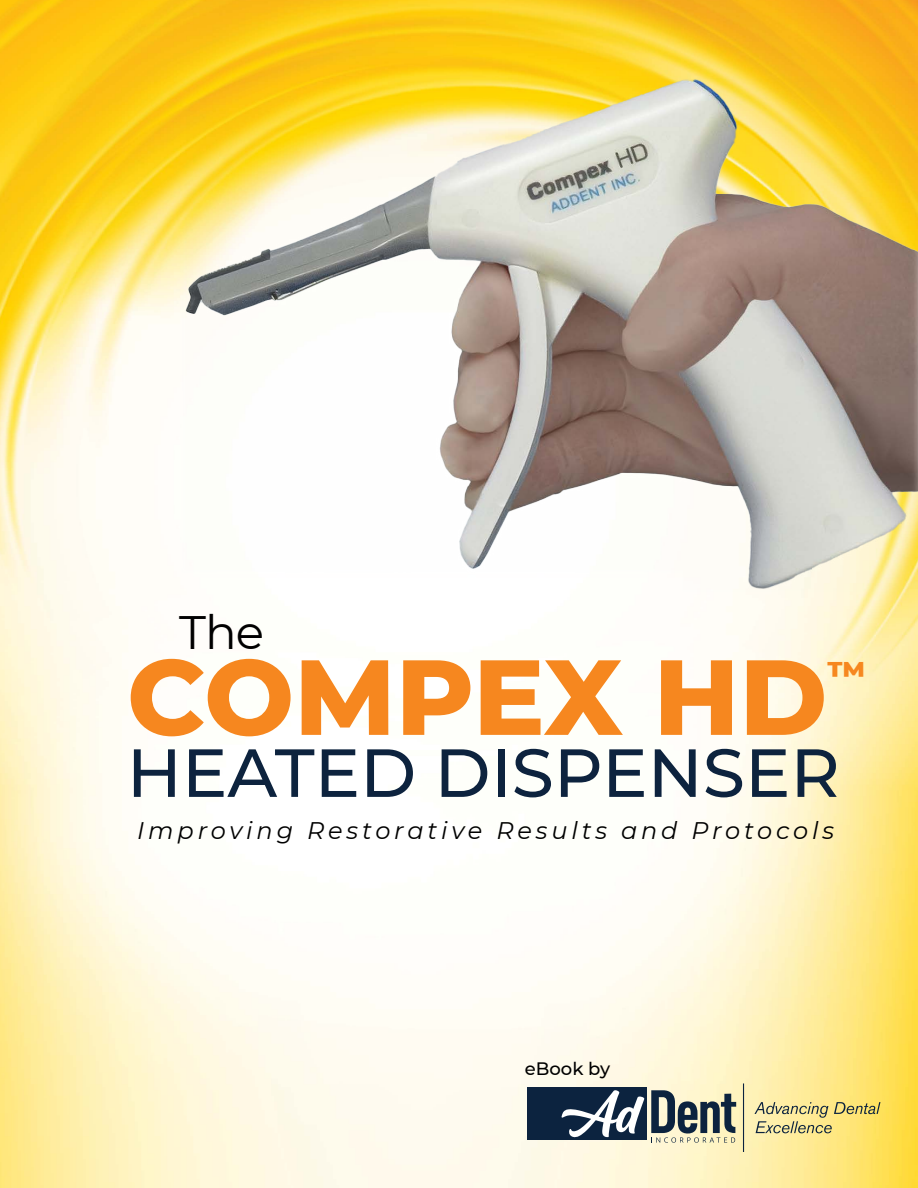
<style>
.page{position:relative;width:918px;height:1188px;background:#fff}
.page>*{position:absolute;margin:0;border:0;box-sizing:border-box;transform-origin:0 0}
.t1{font:800 106.5px "Montserrat";letter-spacing:-.005em;color:#f6871f}
.t2{font:500 67.95px "Montserrat";color:#0d233e}
.t3{font:46.8px "Montserrat";color:#000}
.t4{font:800 36.45px "Montserrat";color:#f6871f}
.t5{font:italic 24px "Montserrat";letter-spacing:.16em;color:#000}
.t6{font:500 18px "Montserrat";color:#000}
</style>
<div class="page">
<img style="left:0;top:0;width:918px;height:1188px">
<svg style="left:754px;top:1102px;width:126px;height:31px;background:#d6c87f"></svg>
<div style="left:527px;top:1087px;width:120px;height:53px;background:#0c233f"></div>
<hr style="left:743px;top:1083px;width:1px;height:68px;background:#0c233f">
<svg style="left:561px;top:1090px;width:83px;height:47px"></svg>
<svg style="left:651px;top:1090px;width:85px;height:53px;background:#91968c"></svg>
<img style="left:130px;top:77px;width:788px;height:553px">
<h3 class="t3" style="left:179px;top:600px;width:87px">The</h3>
<h1 class="t1" style="left:127px;top:619px;width:702px">COMPEX HD</h1>
<h3 class="t4" style="left:827px;top:647px;width:40px">™</h3>
<h2 class="t2" style="left:127px;top:725px;width:715px">HEATED DISPENSER</h2>
<p class="t5" style="left:137px;top:814px;width:698px">Improving Restorative Results and Protocols</p>
<p class="t6" style="left:525px;top:1056px;width:87px">eBook by</p>
</div>
